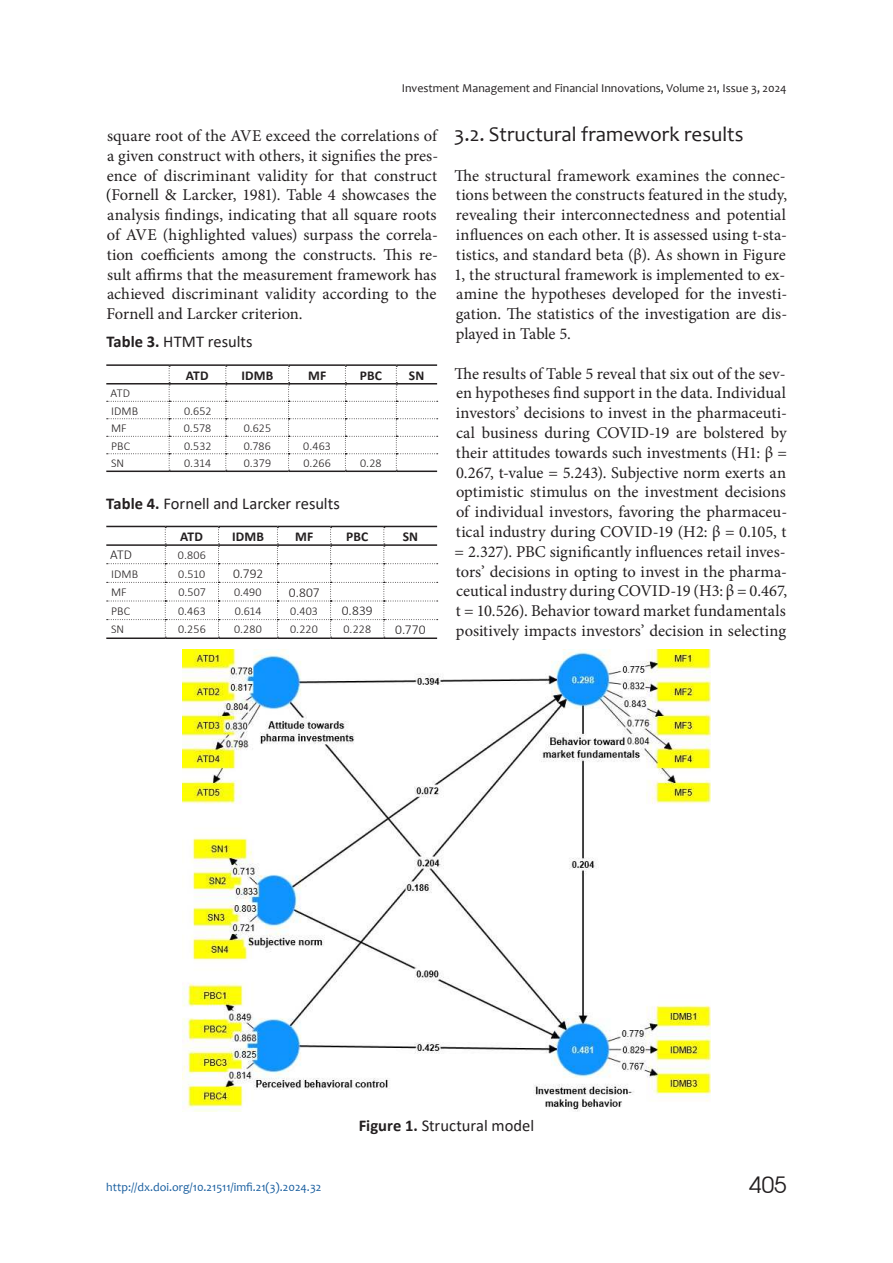
<style>
.page{position:relative;width:893px;height:1263px;background:#fff}
.page>*{position:absolute;margin:0;border:0;box-sizing:border-box;transform-origin:0 0}
.t1{font:22.5px "Avant Garde Gothic C";color:#231f20}
.t2{font:21px "Candara";color:#231f20}
.t3{font:16.5px/19.8px "Minion Pro";letter-spacing:.005em;color:#231f20}
.t4{font:16.5px "Calibri";color:#231f20}
.t5{font:700 13.5px "Calibri";letter-spacing:.01em;color:#231f20}
.t6{font:300 13.5px "Calibri";color:#231f20}
.t7{font:300 12px/17.5px "Calibri";letter-spacing:.005em;color:#231f20}
.t8{font:12px "Candara";color:#231f20}
.t9{font:12px "Candara";color:#175d9e}
.s1{color:#0d0d0d}
.s2{font-weight:700}
</style>
<div class="page">
<hr style="left:106px;top:364px;width:63px;height:2px;background:#231f20">
<hr style="left:169px;top:364px;width:57px;height:2px;background:#231f20">
<hr style="left:226px;top:364px;width:63px;height:2px;background:#231f20">
<hr style="left:289px;top:364px;width:56px;height:2px;background:#231f20">
<hr style="left:345px;top:364px;width:51px;height:2px;background:#231f20">
<hr style="left:396px;top:364px;width:41px;height:2px;background:#231f20">
<hr style="left:106px;top:383px;width:63px;height:1px;background:#231f20">
<hr style="left:106px;top:470px;width:63px;height:2px;background:#231f20">
<hr style="left:169px;top:470px;width:57px;height:2px;background:#231f20">
<hr style="left:226px;top:470px;width:63px;height:2px;background:#231f20">
<hr style="left:289px;top:470px;width:56px;height:2px;background:#231f20">
<hr style="left:345px;top:470px;width:51px;height:2px;background:#231f20">
<hr style="left:396px;top:470px;width:41px;height:2px;background:#231f20">
<svg style="left:107px;top:366px;width:331px;height:105px"></svg>
<hr style="left:106px;top:526px;width:59px;height:1px;background:#231f20">
<hr style="left:165px;top:526px;width:53px;height:1px;background:#231f20">
<hr style="left:218px;top:526px;width:59px;height:1px;background:#231f20">
<hr style="left:277px;top:526px;width:54px;height:1px;background:#231f20">
<hr style="left:331px;top:526px;width:53px;height:1px;background:#231f20">
<hr style="left:384px;top:526px;width:53px;height:1px;background:#231f20">
<hr style="left:106px;top:544px;width:59px;height:2px;background:#231f20">
<hr style="left:106px;top:637px;width:59px;height:2px;background:#231f20">
<hr style="left:165px;top:637px;width:53px;height:2px;background:#231f20">
<hr style="left:218px;top:637px;width:59px;height:2px;background:#231f20">
<hr style="left:277px;top:637px;width:54px;height:2px;background:#231f20">
<hr style="left:331px;top:637px;width:53px;height:2px;background:#231f20">
<hr style="left:384px;top:637px;width:53px;height:2px;background:#231f20">
<svg style="left:107px;top:527px;width:331px;height:111px"></svg>
<img style="left:182px;top:649px;width:529px;height:462px">
<p class="t8" style="left:402px;top:83px;width:386px">Investment Management and Financial Innovations, Volume 21, Issue 3, 2024</p>
<p class="t3" style="left:106px;top:127px;width:334px">square root of the AVE exceed the correlations of a given construct with others, it signifies the pres&shy;ence of discriminant validity for that construct <span class="s1">(</span>Fornell &amp; Larcker, 1981). Table 4 showcases the analysis findings, indicating that all square roots of AVE (highlighted values) surpass the correla&shy;tion coefficients among the constructs. This re&shy;sult affirms that the measurement framework has achieved discriminant validity according to the Fornell and Larcker criterion.</p>
<p class="t4" style="left:106px;top:330px;width:148px"><span class="s2">Table 3.</span> HTMT results</p>
<p class="t5" style="left:186px;top:370px;width:24px">ATD</p>
<p class="t5" style="left:241px;top:370px;width:33px">IDMB</p>
<p class="t5" style="left:308px;top:370px;width:20px">MF</p>
<p class="t5" style="left:360px;top:370px;width:24px">PBC</p>
<p class="t5" style="left:409px;top:370px;width:17px">SN</p>
<p class="t7" style="left:110px;top:384px;width:29px">ATD<br>IDMB</p>
<p class="t7" style="left:184px;top:403px;width:29px">0.652</p>
<p class="t7" style="left:111px;top:420px;width:17px">MF</p>
<p class="t7" style="left:184px;top:420px;width:29px">0.578</p>
<p class="t7" style="left:244px;top:420px;width:29px">0.625</p>
<p class="t7" style="left:111px;top:437px;width:21px">PBC</p>
<p class="t7" style="left:184px;top:438px;width:29px">0.532</p>
<p class="t7" style="left:244px;top:438px;width:29px">0.786</p>
<p class="t7" style="left:303px;top:438px;width:29px">0.463</p>
<p class="t7" style="left:111px;top:454px;width:15px">SN</p>
<p class="t7" style="left:184px;top:455px;width:29px">0.314</p>
<p class="t7" style="left:244px;top:455px;width:29px">0.379</p>
<p class="t7" style="left:303px;top:455px;width:29px">0.266</p>
<p class="t7" style="left:360px;top:455px;width:23px">0.28</p>
<p class="t4" style="left:106px;top:492px;width:235px"><span class="s2">Table 4.</span> Fornell and Larcker results</p>
<p class="t5" style="left:180px;top:531px;width:24px">ATD</p>
<p class="t5" style="left:232px;top:531px;width:33px">IDMB</p>
<p class="t5" style="left:295px;top:531px;width:20px">MF</p>
<p class="t5" style="left:346px;top:531px;width:24px">PBC</p>
<p class="t5" style="left:403px;top:531px;width:17px">SN</p>
<p class="t6" style="left:110px;top:547px;width:23px">ATD</p>
<p class="t7" style="left:178px;top:547px;width:30px">0.806</p>
<p class="t7" style="left:111px;top:565px;width:29px">IDMB</p>
<p class="t7" style="left:178px;top:566px;width:29px">0.510</p>
<p class="t6" style="left:233px;top:569px;width:32px">0.792</p>
<p class="t7" style="left:111px;top:584px;width:17px">MF</p>
<p class="t7" style="left:178px;top:584px;width:29px">0.507</p>
<p class="t7" style="left:234px;top:584px;width:29px">0.490</p>
<p class="t6" style="left:289px;top:587px;width:32px">0.807</p>
<p class="t7" style="left:111px;top:602px;width:21px">PBC</p>
<p class="t7" style="left:178px;top:603px;width:29px">0.463</p>
<p class="t7" style="left:235px;top:603px;width:28px">0.614</p>
<p class="t7" style="left:290px;top:603px;width:29px">0.403</p>
<p class="t6" style="left:342px;top:606px;width:32px">0.839</p>
<p class="t7" style="left:111px;top:620px;width:15px">SN</p>
<p class="t7" style="left:178px;top:622px;width:29px">0.256</p>
<p class="t7" style="left:234px;top:622px;width:29px">0.280</p>
<p class="t7" style="left:290px;top:622px;width:29px">0.220</p>
<p class="t7" style="left:343px;top:622px;width:29px">0.228</p>
<p class="t6" style="left:395px;top:625px;width:32px">0.770</p>
<p class="t2" style="left:454px;top:121px;width:291px">3.2. Structural framework results</p>
<p class="t3" style="left:454px;top:167px;width:335px">The structural framework examines the connec&shy;tions between the constructs featured in the study, revealing their interconnectedness and potential influences on each other. It is assessed using t-sta&shy;tistics, and standard beta (β). As shown in Figure 1, the structural framework is implemented to ex&shy;amine the hypotheses developed for the investi&shy;gation. The statistics of the investigation are dis&shy;played in Table 5.</p>
<p class="t3" style="left:454px;top:365px;width:334px">The results of Table 5 reveal that six out of the sev&shy;en hypotheses find support in the data. Individual investors’ decisions to invest in the pharmaceuti&shy;cal business during COVID-19 are bolstered by their attitudes towards such investments (H1: β = 0.267, t-value = 5.243). Subjective norm exerts an optimistic stimulus on the investment decisions of individual investors, favoring the pharmaceu&shy;tical industry during COVID-19 (H2: β = 0.105, t = 2.327). PBC significantly influences retail inves&shy;tors’ decisions in opting to invest in the pharma&shy;ceutical industry during COVID-19 (H3: β = 0.467, t = 10.526). Behavior toward market fundamentals positively impacts investors’ decision in selecting</p>
<p class="t9" style="left:106px;top:1179px;width:217px">http://dx.doi.org/10.21511/imfi.21(3).2024.32</p>
<p class="t4" style="left:359px;top:1114px;width:177px"><span class="s2">Figure 1.</span> Structural model</p>
<h1 class="t1" style="left:749px;top:1172px;width:39px">405</h1>
</div>
